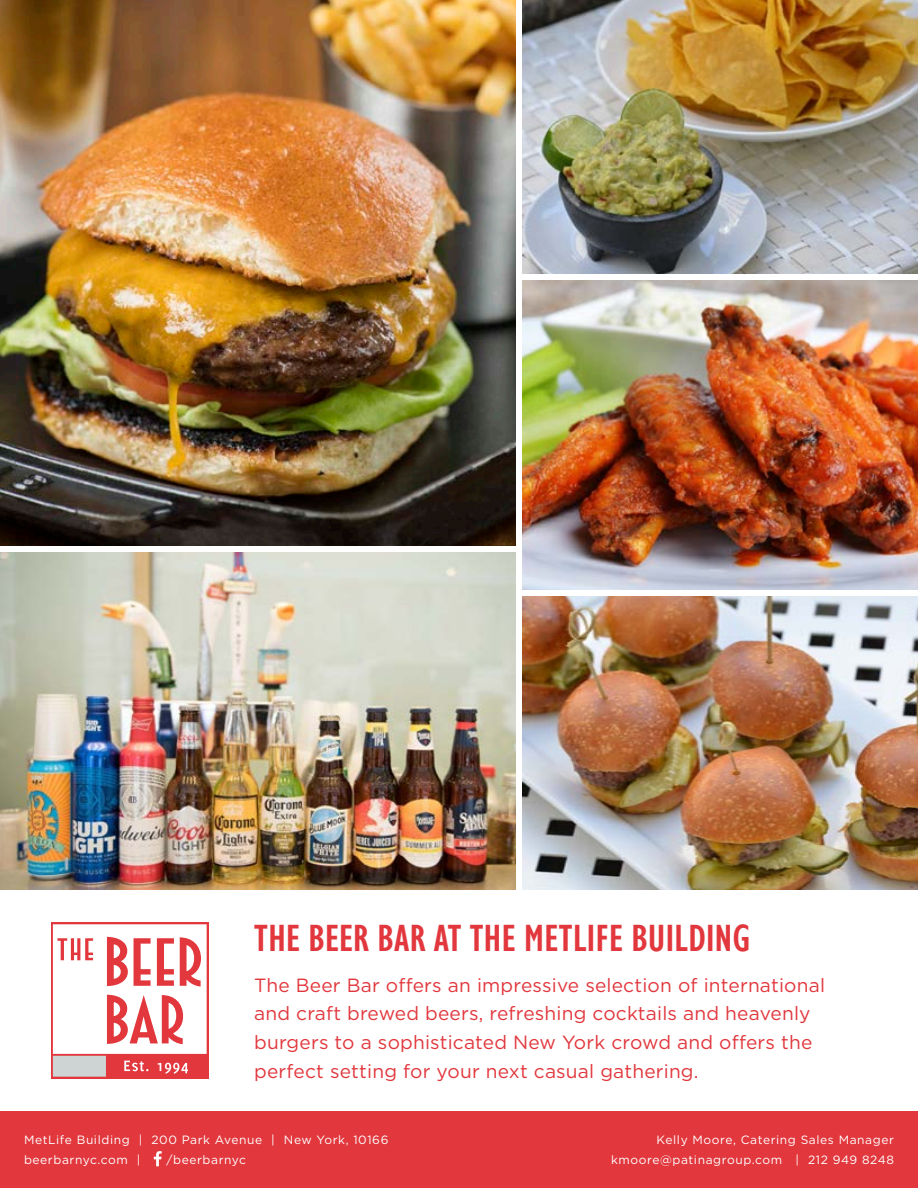
<style>
.page{position:relative;width:918px;height:1188px;background:#fff}
.page>*{position:absolute;margin:0;border:0;box-sizing:border-box;transform-origin:0 0}
.t1{font:600 condensed 39px "Gill Sans Nova";letter-spacing:.01em;color:#e1373d}
.t2{font:19.2px/28.7px "Gotham";letter-spacing:.01em;color:#e1373d}
.t3{font:12px "Gotham";letter-spacing:.05em;color:#fff}
</style>
<div class="page">
<svg style="left:51px;top:922px;width:158px;height:157px"></svg>
<img style="left:0;top:0;width:516px;height:546px">
<img style="left:0;top:553px;width:516px;height:337px">
<img style="left:523px;top:0;width:395px;height:274px">
<img style="left:523px;top:280px;width:395px;height:310px">
<img style="left:523px;top:596px;width:395px;height:294px">
<div style="left:0;top:1112px;width:918px;height:76px;background:#e1373d"></div>
<svg style="left:154px;top:1151px;width:8px;height:15px"></svg>
<p class="t1" style="left:254px;top:912px;width:497px">THE BEER BAR AT THE METLIFE BUILDING</p>
<p class="t2" style="left:254px;top:970px;width:572px">The Beer Bar offers an impressive selection of international and craft brewed beers, refreshing cocktails and heavenly burgers to a sophisticated New York crowd and offers the perfect setting for your next casual gathering.</p>
<p class="t3" style="left:24px;top:1132px;width:366px">MetLife Building | 200 Park Avenue | New York, 10166</p>
<p class="t3" style="left:24px;top:1152px;width:118px">beerbarnyc.com |</p>
<p class="t3" style="left:166px;top:1152px;width:81px">/beerbarnyc</p>
<p class="t3" style="left:657px;top:1132px;width:239px">Kelly Moore, Catering Sales Manager</p>
<p class="t3" style="left:611px;top:1152px;width:284px">kmoore@patinagroup.com | 212 949 8248</p>
</div>
